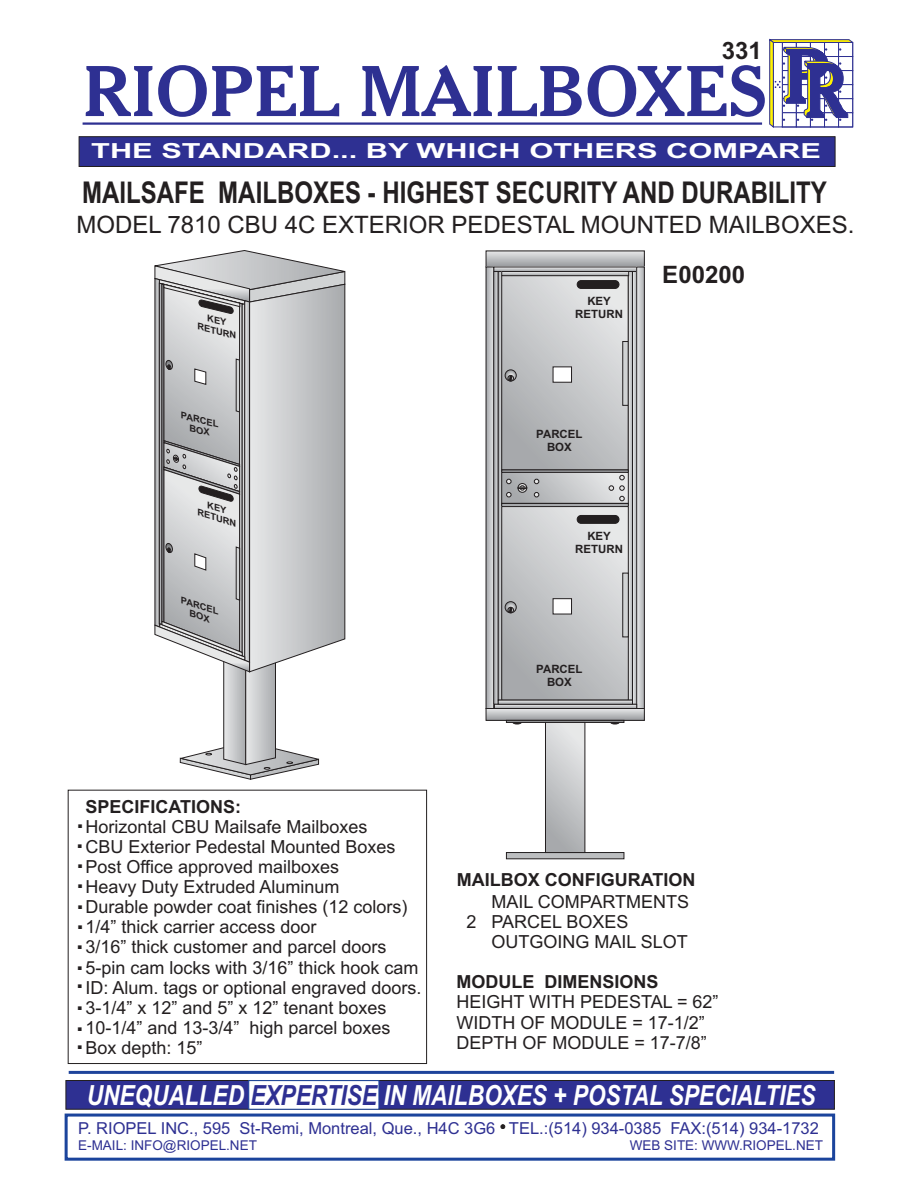
<style>
.page{position:relative;width:918px;height:1188px;background:#fff}
.page>*{position:absolute;margin:0;border:0;box-sizing:border-box;transform-origin:0 0}
.t1{font:67.5px "Cheltenham BT Bold Headline";color:#2e3092;scale:1.04 1}
.t2{font:36px "Arial";color:#231f20}
.t3{font:700 30px "Arial Narrow";color:#231f20}
.t4{font:italic 700 27.75px "Arial";color:#fff;scale:.81 1}
.t5{font:24px "Arial";color:#231f20}
.t6{font:700 24px "Arial";color:#231f20}
.t7{font:700 20.85px "Arial";color:#fff;scale:1.48 1}
.t8{font:18px/20.1px "Arial";color:#231f20}
.t9{font:700 18px "Arial";color:#231f20}
.t10{font:16.5px "Arial";color:#2e3092}
.t11{font:13.5px "Arial";color:#2e3092}
.t12{font:700 11.4px/12.8px "Arial";color:#231f20;text-align:center}
.t13{font:italic 700 9.15px/10.2px "Arial";color:#231f20;text-align:center;scale:1.06 1}
.t14{font:italic 700 9px/10.1px "Arial";color:#231f20;scale:1.09 1}
.s1{color:#2e3092}
</style>
<div class="page">
<svg style="left:79px;top:136px;width:756px;height:31px;background:#2e2f8a"></svg>
<hr style="left:69px;top:1071px;width:765px;height:3px;background:#1d439b">
<svg style="left:66px;top:1080px;width:769px;height:30px;background:#4e509d"></svg>
<svg style="left:501px;top:1124px;width:4px;height:5px"></svg>
<div style="left:65px;top:1114px;width:770px;height:47px;border:3px solid #1b449c"></div>
<hr style="left:83px;top:122px;width:679px;height:3px;background:#2e3092">
<svg style="left:769px;top:38px;width:85px;height:90px"></svg>
<div style="left:68px;top:790px;width:359px;height:274px;border:1px solid #231f20"></div>
<div style="left:512px;top:720px;width:10px;height:4px;background:#231f20;border:1px solid #231f20;border-radius:50%"></div>
<div style="left:610px;top:720px;width:10px;height:4px;background:#231f20;border:1px solid #231f20;border-radius:50%"></div>
<svg style="left:488px;top:253px;width:155px;height:12px;background:#bec0c2"></svg>
<svg style="left:494px;top:267px;width:143px;height:5px"></svg>
<svg style="left:488px;top:269px;width:4px;height:438px;background:#c3c5c7"></svg>
<hr style="left:494px;top:272px;width:4px;height:432px;background:#c0c2c4">
<div style="left:493px;top:271px;width:6px;height:434px;border:1px solid #231f20"></div>
<div style="left:498px;top:271px;width:4px;height:430px;border:1px solid #231f20"></div>
<svg style="left:503px;top:276px;width:124px;height:192px;background:#c5c7c9"></svg>
<div style="left:501px;top:271px;width:128px;height:199px;border:1px solid #231f20"></div>
<svg style="left:622px;top:341px;width:6px;height:65px"></svg>
<div style="left:628px;top:272px;width:5px;height:428px;background:#cdcfd0"></div>
<div style="left:628px;top:271px;width:5px;height:430px;border:1px solid #231f20"></div>
<hr style="left:633px;top:272px;width:4px;height:432px;background:#d0d2d3">
<div style="left:632px;top:271px;width:5px;height:434px;border:1px solid #231f20"></div>
<svg style="left:638px;top:269px;width:5px;height:438px;background:#cbcdce"></svg>
<div style="left:636px;top:267px;width:9px;height:442px;border:1px solid #231f20"></div>
<svg style="left:503px;top:508px;width:124px;height:191px;background:#c5c7c9"></svg>
<div style="left:501px;top:506px;width:128px;height:195px;border:1px solid #231f20"></div>
<svg style="left:494px;top:704px;width:143px;height:5px"></svg>
<hr style="left:498px;top:700px;width:135px;height:4px;background:#c0c2c4">
<div style="left:498px;top:700px;width:135px;height:5px;border:1px solid #231f20"></div>
<svg style="left:488px;top:710px;width:155px;height:9px"></svg>
<div style="left:486px;top:708px;width:159px;height:13px;border:1px solid #231f20"></div>
<svg style="left:506px;top:720px;width:119px;height:3px"></svg>
<svg style="left:506px;top:852px;width:119px;height:8px"></svg>
<div style="left:545px;top:722px;width:40px;height:131px;background:linear-gradient(to bottom,#e7e8e9,#a5a8ab)"></div>
<div style="left:545px;top:722px;width:40px;height:131px;border:1px solid #231f20"></div>
<svg style="left:622px;top:572px;width:7px;height:66px"></svg>
<svg style="left:501px;top:469px;width:128px;height:38px;background:#a9aaac"></svg>
<hr style="left:502px;top:272px;width:127px;height:4px;background:#c8cacc">
<div style="left:501px;top:271px;width:128px;height:5px;border:1px solid #231f20"></div>
<div style="left:505px;top:601px;width:12px;height:12px;border:1px solid #231f20;border-radius:50%"></div>
<svg style="left:505px;top:602px;width:11px;height:11px"></svg>
<div style="left:505px;top:369px;width:12px;height:12px;border:1px solid #231f20;border-radius:50%"></div>
<svg style="left:505px;top:370px;width:11px;height:11px"></svg>
<div style="left:577px;top:280px;width:42px;height:9px;background:#231f20;border:1px solid #231f20;border-radius:4px"></div>
<div style="left:577px;top:515px;width:42px;height:9px;background:#231f20;border:1px solid #231f20;border-radius:4px"></div>
<svg style="left:154px;top:250px;width:192px;height:530px"></svg>
<svg style="left:552px;top:598px;width:20px;height:17px"></svg>
<svg style="left:552px;top:366px;width:20px;height:17px"></svg>
<h3 class="t6" style="left:722px;top:42px;width:42px">331</h3>
<h1 class="t1" style="left:83px;top:65px;width:660px">RIOPEL MAILBOXES</h1>
<p class="t7" style="left:91px;top:143px;width:495px">THE STANDARD... BY WHICH OTHERS COMPARE</p>
<h3 class="t3" style="left:82px;top:182px;width:746px">MAILSAFE MAILBOXES - HIGHEST SECURITY AND DURABILITY</h3>
<h3 class="t5" style="left:76px;top:216px;width:779px">MODEL 7810 CBU 4C EXTERIOR PEDESTAL MOUNTED MAILBOXES.</h3>
<p class="t13" style="left:202px;top:312px;width:39px;rotate:14deg">KEY<br>RETURN</p>
<p class="t13" style="left:183px;top:411px;width:38px;rotate:14deg">PARCEL<br>BOX</p>
<p class="t14" style="left:203px;top:499px;width:39px;text-indent:7px;rotate:17deg">KEY<br>RETURN</p>
<p class="t14" style="left:195px;top:600px;width:26px;text-indent:-12px;rotate:17deg">PARCEL<br>BOX</p>
<p class="t12" style="left:575px;top:296px;width:49px">KEY<br>RETURN</p>
<h3 class="t6" style="left:662px;top:266px;width:84px">E00200</h3>
<p class="t12" style="left:536px;top:429px;width:48px">PARCEL<br>BOX</p>
<p class="t12" style="left:575px;top:530px;width:49px">KEY<br>RETURN</p>
<p class="t12" style="left:536px;top:663px;width:48px">PARCEL<br>BOX</p>
<p class="t9" style="left:85px;top:800px;width:157px">SPECIFICATIONS:</p>
<p class="t8" style="left:85px;top:818px;width:338px">Horizontal CBU Mailsafe Mailboxes<br>CBU Exterior Pedestal Mounted Boxes Post Office approved mailboxes<br>Heavy Duty Extruded Aluminum<br>Durable powder coat finishes (12 colors)<br>1/4” thick carrier access door<br>3/16” thick customer and parcel doors 5-pin cam locks with 3/16” thick hook cam ID: Alum. tags or optional engraved doors.<br>3-1/4” x 12” and 5” x 12” tenant boxes 10-1/4” and 13-3/4” high parcel boxes Box depth: 15”</p>
<h2 class="t2" style="left:75px;top:802px;width:12px">.</h2>
<h2 class="t2" style="left:75px;top:822px;width:12px">.</h2>
<h2 class="t2" style="left:75px;top:842px;width:12px">.</h2>
<h2 class="t2" style="left:75px;top:862px;width:12px">.</h2>
<h2 class="t2" style="left:75px;top:883px;width:12px">.</h2>
<h2 class="t2" style="left:75px;top:903px;width:12px">.</h2>
<h2 class="t2" style="left:75px;top:922px;width:12px">.</h2>
<h2 class="t2" style="left:75px;top:943px;width:12px">.</h2>
<h2 class="t2" style="left:75px;top:962px;width:12px">.</h2>
<h2 class="t2" style="left:75px;top:983px;width:12px">.</h2>
<h2 class="t2" style="left:75px;top:1004px;width:12px">.</h2>
<h2 class="t2" style="left:75px;top:1023px;width:12px">.</h2>
<p class="t9" style="left:457px;top:873px;width:240px">MAILBOX CONFIGURATION</p>
<p class="t8" style="left:466px;top:893px;width:224px;text-indent:25px">MAIL COMPARTMENTS<br>2 PARCEL BOXES</p>
<p class="t8" style="left:491px;top:933px;width:198px">OUTGOING MAIL SLOT</p>
<p class="t9" style="left:456px;top:975px;width:204px">MODULE DIMENSIONS</p>
<p class="t8" style="left:456px;top:994px;width:264px">HEIGHT WITH PEDESTAL = 62”<br>WIDTH OF MODULE = 17-1/2”<br>DEPTH OF MODULE = 17-7/8”</p>
<h3 class="t4" style="left:87px;top:1084px;width:901px">UNEQUALLED <span class="s1">EXPERTISE</span> IN MAILBOXES + POSTAL SPECIALTIES</h3>
<p class="t10" style="left:78px;top:1122px;width:742px">P. RIOPEL INC., 595 St-Remi, Montreal, Que., H4C 3G6 TEL.:(514) 934-0385 FAX:(514) 934-1732</p>
<p class="t11" style="left:78px;top:1140px;width:180px">E-MAIL: INFO@RIOPEL.NET</p>
<p class="t11" style="left:630px;top:1140px;width:195px">WEB SITE: WWW.RIOPEL.NET</p>
</div>
